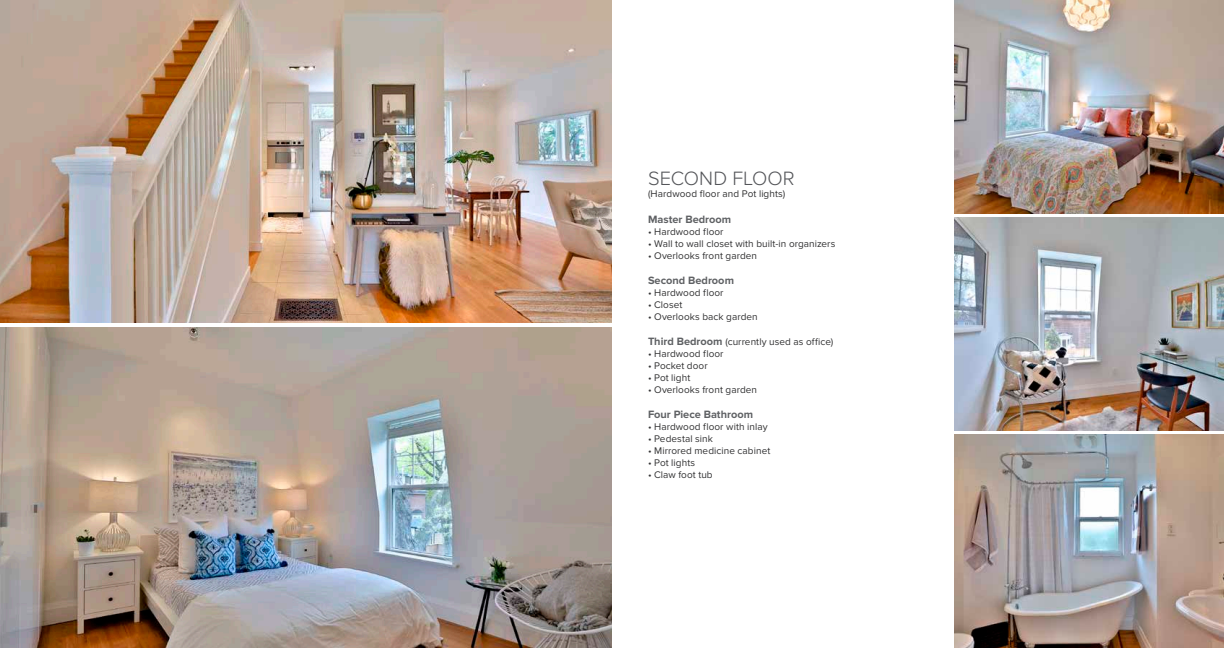
<style>
.page{position:relative;width:1224px;height:648px;background:#fff}
.page>*{position:absolute;margin:0;border:0;box-sizing:border-box;transform-origin:0 0}
.t1{font:300 20px "Proxima Nova";letter-spacing:-.005em;color:#545559}
.t2{font:700 11px "Proxima Nova";color:#5f6164}
.t3{font:10px "Proxima Nova";letter-spacing:.005em;color:#323233}
.s1{font-weight:700;font-size:11px;color:#5f6164}
</style>
<div class="page">
<img style="left:954px;top:0;width:270px;height:214px">
<img style="left:954px;top:217px;width:270px;height:214px">
<img style="left:954px;top:434px;width:270px;height:214px">
<img style="left:0;top:0;width:612px;height:322px">
<img style="left:0;top:328px;width:612px;height:320px">
<h1 class="t1" style="left:648px;top:167px;width:148px">SECOND FLOOR</h1>
<p class="t3" style="left:648px;top:188px;width:139px">(Hardwood floor and Pot lights)</p>
<p class="t2" style="left:648px;top:213px;width:85px">Master Bedroom</p>
<p class="t3" style="left:648px;top:226px;width:77px">• Hardwood floor</p>
<p class="t3" style="left:648px;top:238px;width:189px">• Wall to wall closet with built-in organizers</p>
<p class="t3" style="left:648px;top:250px;width:111px">• Overlooks front garden</p>
<p class="t2" style="left:648px;top:274px;width:88px">Second Bedroom</p>
<p class="t3" style="left:648px;top:287px;width:77px">• Hardwood floor</p>
<p class="t3" style="left:648px;top:299px;width:36px">• Closet</p>
<p class="t3" style="left:648px;top:311px;width:111px">• Overlooks back garden</p>
<p class="t3" style="left:648px;top:336px;width:187px"><span class="s1">Third Bedroom</span> (currently used as office)</p>
<p class="t3" style="left:648px;top:348px;width:77px">• Hardwood floor</p>
<p class="t3" style="left:648px;top:360px;width:61px">• Pocket door</p>
<p class="t3" style="left:648px;top:372px;width:44px">• Pot light</p>
<p class="t3" style="left:648px;top:384px;width:111px">• Overlooks front garden</p>
<p class="t2" style="left:648px;top:408px;width:107px">Four Piece Bathroom</p>
<p class="t3" style="left:648px;top:421px;width:121px">• Hardwood floor with inlay</p>
<p class="t3" style="left:648px;top:433px;width:67px">• Pedestal sink</p>
<p class="t3" style="left:648px;top:445px;width:124px">• Mirrored medicine cabinet</p>
<p class="t3" style="left:648px;top:457px;width:49px">• Pot lights</p>
<p class="t3" style="left:648px;top:469px;width:66px">• Claw foot tub</p>
</div>
